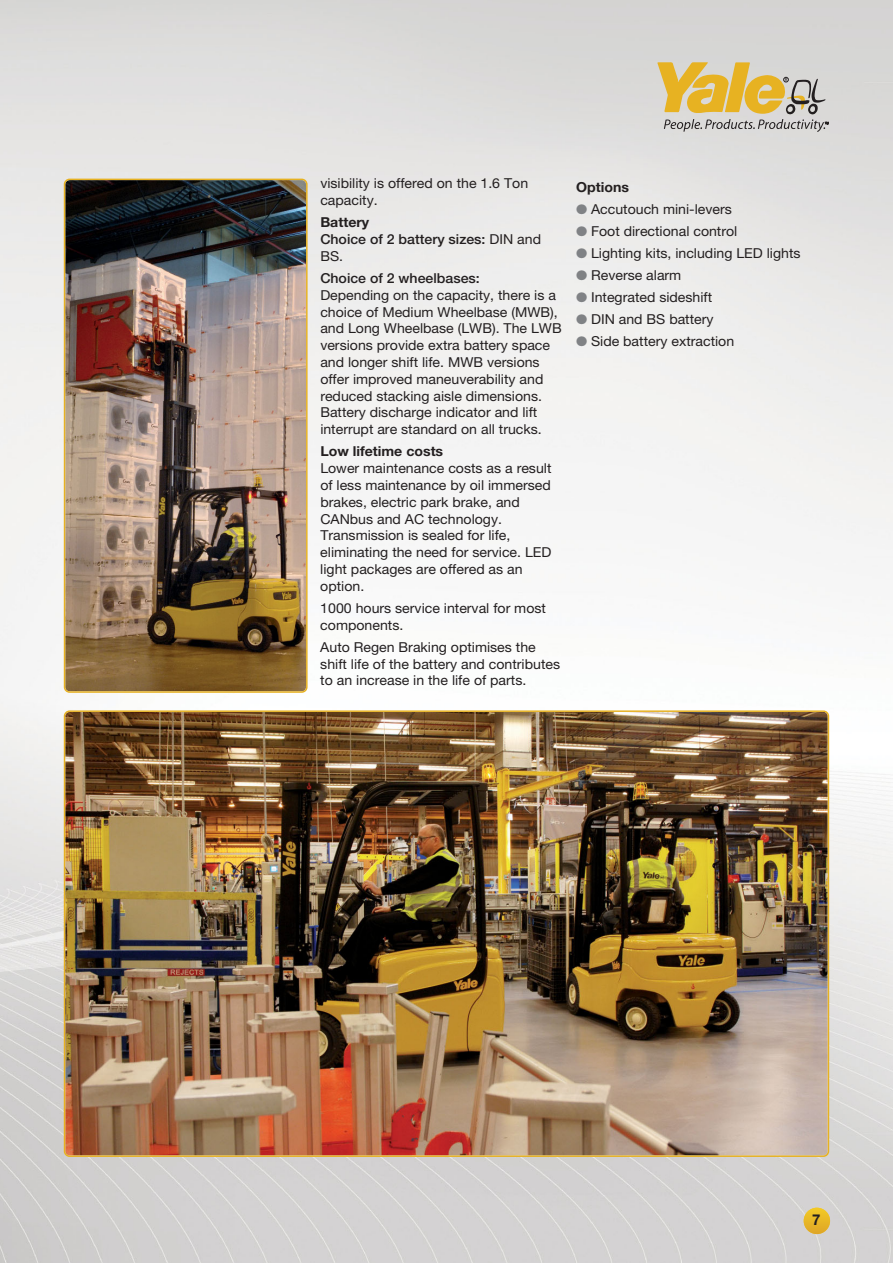
<style>
.page{position:relative;width:893px;height:1263px;background:#fff}
.page>*{position:absolute;margin:0;border:0;box-sizing:border-box;transform-origin:0 0}
.t1{font:700 15px "Helvetica Neue CE";color:#231f20}
.t2{font:13.65px/16.8px "Helvetica Neue CE";color:#231f20}
.t3{font:500 13.65px/16.8px "Helvetica Neue CE";color:#231f20}
.t4{font:700 13.65px "Helvetica Neue CE";color:#231f20}
.t5{font:700 13.65px "Helvetica Neue";color:#231f20}
.s1{font-weight:700}
.s2{font-weight:400}
.s3{color:#808285}
</style>
<div class="page">
<img style="left:0;top:0;width:893px;height:1263px">
<svg style="left:657px;top:62px;width:171px;height:70px;background:#d1bf8d"></svg>
<img style="left:64px;top:179px;width:244px;height:514px">
<img style="left:64px;top:710px;width:765px;height:447px">
<div style="left:804px;top:1208px;width:26px;height:26px;background:linear-gradient(to bottom,#f2c925,#dfa727);border-radius:50%"></div>
<p class="t2" style="left:320px;top:177px;width:209px">visibility is offered on the 1.6 Ton capacity.</p>
<p class="t3" style="left:320px;top:214px;width:222px"><span class="s1">Battery<br></span>Choice of 2 battery sizes: <span class="s2">DIN and<br>BS.</span></p>
<p class="t3" style="left:320px;top:270px;width:161px">Choice of 2 wheelbases:</p>
<p class="t2" style="left:320px;top:288px;width:243px">Depending on the capacity, there is a choice of Medium Wheelbase (MWB), and Long Wheelbase (LWB). The LWB versions provide extra battery space and longer shift life. MWB versions offer improved maneuverability and reduced stacking aisle dimensions.<br>Battery discharge indicator and lift interrupt are standard on all trucks.</p>
<p class="t4" style="left:320px;top:447px;width:124px">Low lifetime costs</p>
<p class="t2" style="left:320px;top:461px;width:233px">Lower maintenance costs as a result of less maintenance by oil immersed brakes, electric park brake, and<br>CANbus and AC technology.<br>Transmission is sealed for life, eliminating the need for service. LED light packages are offered as an option.</p>
<p class="t2" style="left:320px;top:601px;width:227px">1000 hours service interval for most components.</p>
<p class="t2" style="left:320px;top:640px;width:241px">Auto Regen Braking optimises the shift life of the battery and contributes to an increase in the life of parts.</p>
<p class="t5" style="left:576px;top:178px;width:54px">Options</p>
<p class="t2" style="left:576px;top:202px;width:157px"><span class="s3">●</span> Accutouch mini-levers</p>
<p class="t2" style="left:576px;top:224px;width:163px"><span class="s3">●</span> Foot directional control</p>
<p class="t2" style="left:576px;top:246px;width:226px"><span class="s3">●</span> Lighting kits, including LED lights</p>
<p class="t2" style="left:576px;top:268px;width:107px"><span class="s3">●</span> Reverse alarm</p>
<p class="t2" style="left:576px;top:290px;width:138px"><span class="s3">●</span> Integrated sideshift</p>
<p class="t2" style="left:576px;top:312px;width:139px"><span class="s3">●</span> DIN and BS battery</p>
<p class="t2" style="left:576px;top:335px;width:160px"><span class="s3">●</span> Side battery extraction</p>
<p class="t1" style="left:812px;top:1214px;width:10px">7</p>
</div>
